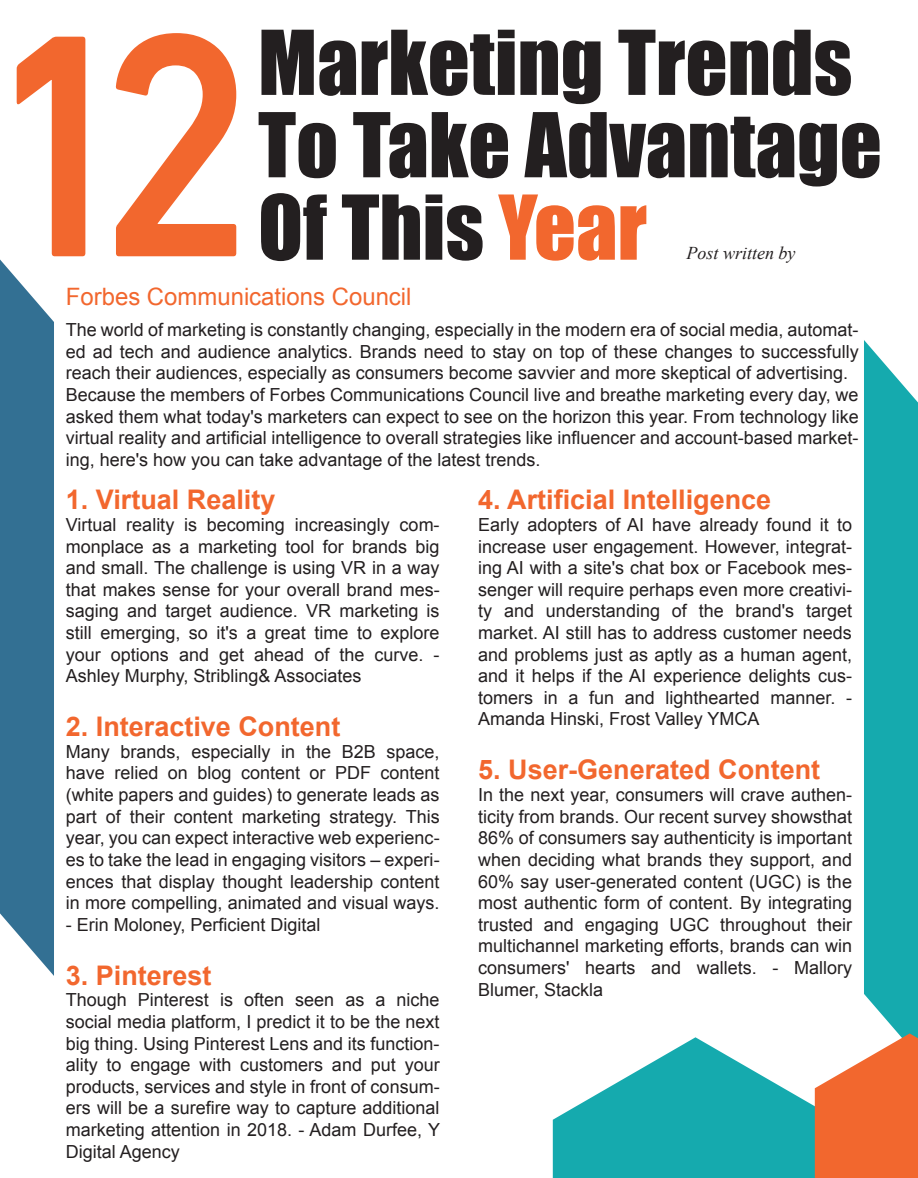
<style>
.page{position:relative;width:918px;height:1178px;background:#fff}
.page>*{position:absolute;margin:0;border:0;box-sizing:border-box;transform-origin:0 0}
.t1{font:82.5px/82.3px "Impact";color:#231f20}
.t2{font:700 27px "Arial";color:#f2672e}
.t3{font:24px "Arial";color:#f2672e}
.t4{font:18px/21.6px "Arial";color:#231f20;text-align:justify}
.t5{font:italic 18px "Times New Roman";color:#231f20}
.s1{color:#f2672e}
</style>
<div class="page">
<svg style="left:116px;top:33px;width:120px;height:223px"></svg>
<svg style="left:0;top:37px;width:85px;height:938px"></svg>
<svg style="left:553px;top:340px;width:365px;height:837px"></svg>
<h1 class="t1" style="left:258px;top:19px;width:625px">Marketing Trends<br>To Take Advantage<br>Of This <span class="s1">Year</span></h1>
<p class="t5" style="left:687px;top:241px;width:111px">Post written by</p>
<h3 class="t3" style="left:66px;top:281px;width:347px">Forbes Communications Council</h3>
<p class="t4" style="left:66px;top:319px;width:794px;text-align:left">The world of marketing is constantly changing, especially in the modern era of social media, automat&shy;ed ad tech and audience analytics. Brands need to stay on top of these changes to successfully reach their audiences, especially as consumers become savvier and more skeptical of advertising.<br>Because the members of Forbes Communications Council live and breathe marketing every day, we asked them what today's marketers can expect to see on the horizon this year. From technology like virtual reality and artificial intelligence to overall strategies like influencer and account-based market&shy;ing, here's how you can take advantage of the latest trends.</p>
<h2 class="t2" style="left:66px;top:481px;width:211px">1. Virtual Reality</h2>
<p class="t4" style="left:66px;top:514px;width:375px">Virtual reality is becoming increasingly com&shy;monplace as a marketing tool for brands big and small. The challenge is using VR in a way that makes sense for your overall brand mes&shy;saging and target audience. VR marketing is still emerging, so it's a great time to explore your options and get ahead of the curve. - Ashley Murphy, Stribling&amp; Associates</p>
<h2 class="t2" style="left:66px;top:708px;width:276px">2. Interactive Content</h2>
<p class="t4" style="left:66px;top:740px;width:375px">Many brands, especially in the B2B space, have relied on blog content or PDF content (white papers and guides) to generate leads as part of their content marketing strategy. This year, you can expect interactive web experienc&shy;es to take the lead in engaging visitors – experi&shy;ences that display thought leadership content in more compelling, animated and visual ways.</p>
<p class="t4" style="left:66px;top:913px;width:256px">- Erin Moloney, Perficient Digital</p>
<h2 class="t2" style="left:66px;top:957px;width:147px">3. Pinterest</h2>
<p class="t4" style="left:66px;top:989px;width:376px">Though Pinterest is often seen as a niche social media platform, I predict it to be the next big thing. Using Pinterest Lens and its function&shy;ality to engage with customers and put your products, services and style in front of consum&shy;ers will be a surefire way to capture additional marketing attention in 2018. - Adam Durfee, Y Digital Agency</p>
<h2 class="t2" style="left:478px;top:481px;width:295px">4. Artificial Intelligence</h2>
<p class="t4" style="left:478px;top:514px;width:375px">Early adopters of AI have already found it to increase user engagement. However, integrat&shy;ing AI with a site's chat box or Facebook mes&shy;senger will require perhaps even more creativi&shy;ty and understanding of the brand's target market. AI still has to address customer needs and problems just as aptly as a human agent, and it helps if the AI experience delights cus&shy;tomers in a fun and lighthearted manner. - Amanda Hinski, Frost Valley YMCA</p>
<h2 class="t2" style="left:478px;top:751px;width:344px">5. User-Generated Content</h2>
<p class="t4" style="left:478px;top:784px;width:375px">In the next year, consumers will crave authen&shy;ticity from brands. Our recent survey showsthat 86% of consumers say authenticity is important when deciding what brands they support, and 60% say user-generated content (UGC) is the most authentic form of content. By integrating trusted and engaging UGC throughout their multichannel marketing efforts, brands can win consumers' hearts and wallets. - Mallory Blumer, Stackla</p>
</div>
